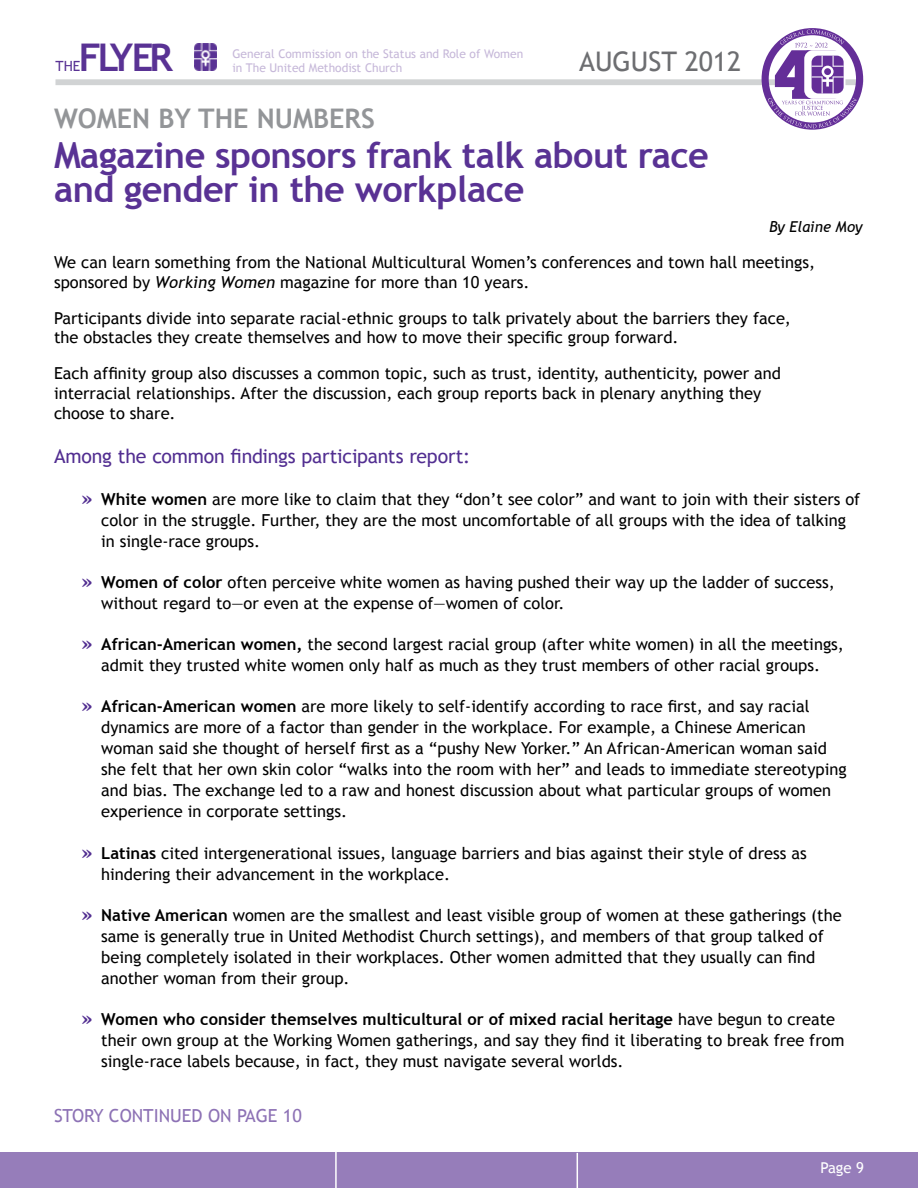
<style>
.page{position:relative;width:918px;height:1188px;background:#fff}
.page>*{position:absolute;margin:0;border:0;box-sizing:border-box;transform-origin:0 0}
.t1{font:700 38.1px "Trebuchet MS";letter-spacing:-.09em;color:#593294}
.t2{font:700 36px/33.6px "Trebuchet MS";letter-spacing:-.015em;color:#593294}
.t3{font:700 27px "Trebuchet MS";color:#939598}
.t4{font:27px "Trebuchet MS";color:#6d6e71}
.t5{font:19.5px "Trebuchet MS";letter-spacing:-.01em;color:#522e91}
.t6{font:18px "Trebuchet MS";color:#8d72b5}
.t7{font:16.5px/21px "Trebuchet MS";color:#000}
.t8{font:italic 15px "Trebuchet MS";color:#000}
.t9{font:15px "Trebuchet MS";color:#fff}
.t10{font:14.1px "Trebuchet MS";color:#593294}
.t11{font:12px/14.4px "Trebuchet MS";color:#c6b8d9}
.s1{font-style:italic}
.s2{font-family:"Georgia";font-weight:700;font-size:19.5px;color:#522e91}
.s3{font-weight:700}
</style>
<div class="page">
<img style="left:194px;top:43px;width:23px;height:27px">
<div style="left:56px;top:79px;width:807px;height:6px;background:#d1d3d4"></div>
<div style="left:0;top:1153px;width:918px;height:35px;background:#967dba"></div>
<svg style="left:762px;top:28px;width:101px;height:102px"></svg>
<hr style="left:335px;top:1151px;width:2px;height:37px;background:#fff">
<hr style="left:577px;top:1153px;width:1px;height:35px;background:#fff">
<h1 class="t1" style="left:79px;top:34px;width:96px">Flyer</h1>
<p class="t11" style="left:232px;top:46px;width:292px">General Commission on the Status and Role of Women in The United Methodist Church</p>
<h3 class="t4" style="left:579px;top:46px;width:33px">Augus</h3>
<h3 class="t4" style="left:661px;top:46px;width:81px">t 2012</h3>
<p class="t10" style="left:56px;top:58px;width:26px">the</p>
<h3 class="t3" style="left:54px;top:101px;width:162px">Wome n by the</h3>
<h3 class="t3" style="left:257px;top:101px;width:54px">Numbers</h3>
<h2 class="t2" style="left:54px;top:139px;width:656px">Magazine sponsors frank talk about race and gender in the workplace</h2>
<p class="t8" style="left:769px;top:218px;width:95px">By Elaine Moy</p>
<p class="t7" style="left:54px;top:252px;width:763px;line-height:19.8px">We can learn something from the National Multicultural Women’s conferences and town hall meetings, sponsored by <span class="s1">Working Women</span> magazine for more than 10 years.</p>
<p class="t7" style="left:54px;top:308px;width:739px;line-height:19.8px">Participants divide into separate racial-ethnic groups to talk privately about the barriers they face, the obstacles they create themselves and how to move their specific group forward.</p>
<p class="t7" style="left:54px;top:364px;width:729px;line-height:19.8px">Each affinity group also discusses a common topic, such as trust, identity, authenticity, power and interracial relationships. After the discussion, each group reports back in plenary anything they choose to share.</p>
<p class="t5" style="left:54px;top:445px;width:418px">Among the common findings participants report:</p>
<p class="t7" style="left:101px;top:488px;width:761px;text-indent:-20px"><span class="s2">»</span> <span class="s3">White women</span> are more like to claim that they “don’t see color” and want to join with their sisters of color in the struggle. Further, they are the most uncomfortable of all groups with the idea of talking in single-race groups.</p>
<p class="t7" style="left:101px;top:572px;width:735px;text-indent:-20px"><span class="s2">»</span> <span class="s3">Women of color</span> often perceive white women as having pushed their way up the ladder of success, without regard to—or even at the expense of—women of color.</p>
<p class="t7" style="left:81px;top:634px;width:765px;text-align:center"><span class="s2">»</span> <span class="s3">African-American women,</span> the second largest racial group (after white women) in all the meetings, admit they trusted white women only half as much as they trust members of other racial groups.</p>
<p class="t7" style="left:101px;top:696px;width:747px;text-indent:-20px"><span class="s2">»</span> <span class="s3">African-American women</span> are more likely to self-identify according to race first, and say racial dynamics are more of a factor than gender in the workplace. For example, a Chinese American woman said she thought of herself first as a “pushy New Yorker.” An African-American woman said she felt that her own skin color “walks into the room with her” and leads to immediate stereotyping and bias. The exchange led to a raw and honest discussion about what particular groups of women experience in corporate settings.</p>
<p class="t7" style="left:101px;top:842px;width:707px;text-indent:-20px"><span class="s2">»</span> <span class="s3">Latinas</span> cited intergenerational issues, language barriers and bias against their style of dress as hindering their advancement in the workplace.</p>
<p class="t7" style="left:101px;top:905px;width:742px;text-indent:-20px"><span class="s2">»</span> <span class="s3">Native American</span> women are the smallest and least visible group of women at these gatherings (the same is generally true in United Methodist Church settings), and members of that group talked of being completely isolated in their workplaces. Other women admitted that they usually can find another woman from their group.</p>
<p class="t7" style="left:101px;top:1009px;width:745px;text-indent:-20px"><span class="s2">»</span> <span class="s3">Women who consider themselves multicultural or of mixed racial heritage</span> have begun to create their own group at the Working Women gatherings, and say they find it liberating to break free from single-race labels because, in fact, they must navigate several worlds.</p>
<p class="t6" style="left:54px;top:1105px;width:249px">Story Continued on PAGE 10</p>
<p class="t9" style="left:820px;top:1159px;width:45px">Page 9</p>
</div>
